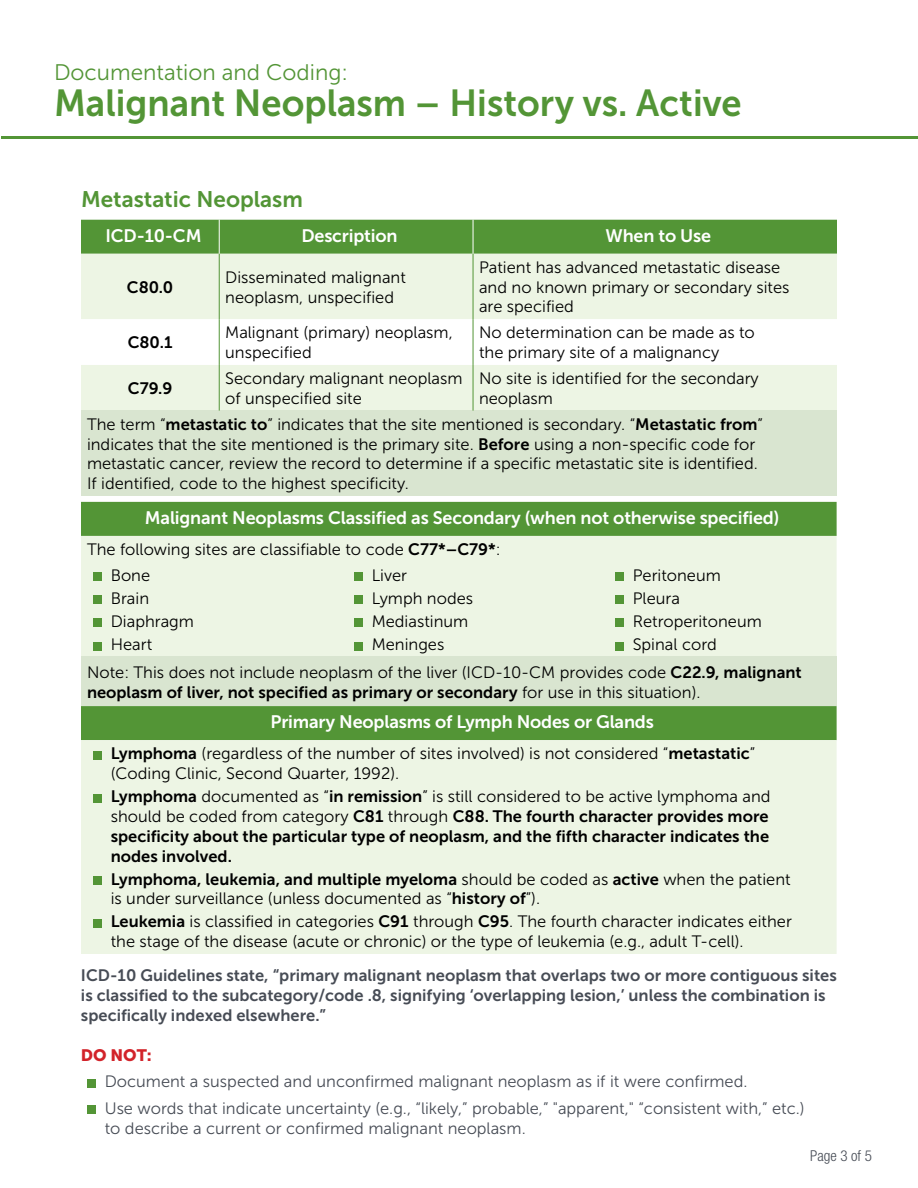
<style>
.page{position:relative;width:918px;height:1188px;background:#fff}
.page>*{position:absolute;margin:0;border:0;box-sizing:border-box;transform-origin:0 0}
.t1{font:37.5px "Museo Sans 700";color:#539536}
.t2{font:22.5px "Museo Sans 300";color:#539536}
.t3{font:22.5px "Museo Sans 700";color:#539536}
.t4{font:18px "Museo Sans 700";letter-spacing:-.01em;color:#fff}
.t5{font:16.5px/19.8px "Museo Sans 300";color:#000}
.t6{font:16.5px/19.8px "Museo Sans 700";color:#000;text-align:justify}
.t7{font:16.5px/26.5px "Museo Sans 300";color:#474c55}
.t8{font:16.5px/19.8px "Museo Sans 700";color:#474c55}
.t9{font:16.5px "Museo Sans 900";color:#d2232a}
.t10{font:300 condensed 15px "Helvetica Neue LT Std";color:#474c55}
.s1{font-family:"Museo Sans 700"}
.s2{font-family:"Museo Sans 300"}
</style>
<div class="page">
<hr style="left:1px;top:136px;width:917px;height:3px;background:#539536">
<div style="left:81px;top:220px;width:756px;height:34px;background:#539536"></div>
<div style="left:81px;top:254px;width:756px;height:157px;background:#edf5e4"></div>
<svg style="left:81px;top:319px;width:756px;height:46px"></svg>
<div style="left:81px;top:411px;width:756px;height:85px;background:#d9e5d0"></div>
<hr style="left:219px;top:220px;width:1px;height:34px;background:#fff">
<hr style="left:473px;top:220px;width:1px;height:34px;background:#fff">
<hr style="left:219px;top:254px;width:1px;height:65px;background:#539536">
<hr style="left:473px;top:254px;width:1px;height:65px;background:#539536">
<hr style="left:219px;top:319px;width:1px;height:46px;background:#539536">
<hr style="left:473px;top:319px;width:1px;height:46px;background:#539536">
<hr style="left:219px;top:365px;width:1px;height:46px;background:#539536">
<hr style="left:473px;top:365px;width:1px;height:46px;background:#539536">
<div style="left:81px;top:502px;width:756px;height:34px;background:#539536"></div>
<svg style="left:81px;top:536px;width:756px;height:418px;background:#deecd3"></svg>
<div style="left:81px;top:657px;width:756px;height:49px;background:#d9e5d0"></div>
<div style="left:94px;top:573px;width:8px;height:8px;background:#539536"></div>
<div style="left:94px;top:596px;width:8px;height:8px;background:#539536"></div>
<div style="left:94px;top:619px;width:8px;height:8px;background:#539536"></div>
<div style="left:94px;top:642px;width:8px;height:8px;background:#539536"></div>
<div style="left:355px;top:573px;width:8px;height:8px;background:#539536"></div>
<div style="left:355px;top:596px;width:8px;height:8px;background:#539536"></div>
<div style="left:355px;top:619px;width:8px;height:8px;background:#539536"></div>
<div style="left:355px;top:642px;width:8px;height:8px;background:#539536"></div>
<div style="left:616px;top:573px;width:8px;height:8px;background:#539536"></div>
<div style="left:616px;top:596px;width:8px;height:8px;background:#539536"></div>
<div style="left:616px;top:619px;width:8px;height:8px;background:#539536"></div>
<div style="left:616px;top:642px;width:8px;height:8px;background:#539536"></div>
<div style="left:94px;top:751px;width:8px;height:8px;background:#539536"></div>
<div style="left:94px;top:794px;width:8px;height:8px;background:#539536"></div>
<div style="left:94px;top:876px;width:8px;height:9px;background:#539536"></div>
<div style="left:94px;top:919px;width:8px;height:8px;background:#539536"></div>
<div style="left:88px;top:1079px;width:8px;height:8px;background:#539536"></div>
<div style="left:88px;top:1106px;width:8px;height:8px;background:#539536"></div>
<h2 class="t2" style="left:54px;top:60px;width:296px">Documentation and Coding:</h2>
<h1 class="t1" style="left:54px;top:82px;width:689px">Malignant Neoplasm – History vs. Active</h1>
<h2 class="t3" style="left:81px;top:187px;width:224px">Metastatic Neoplasm</h2>
<p class="t4" style="left:105px;top:226px;width:97px">ICD-10-CM</p>
<p class="t4" style="left:301px;top:226px;width:98px">Description</p>
<p class="t4" style="left:606px;top:226px;width:107px">When to Use</p>
<p class="t6" style="left:127px;top:277px;width:48px">C80.0</p>
<p class="t5" style="left:225px;top:267px;width:182px">Disseminated malignant neoplasm, unspecified</p>
<p class="t5" style="left:479px;top:257px;width:312px">Patient has advanced metastatic disease and no known primary or secondary sites are specified</p>
<p class="t6" style="left:128px;top:333px;width:46px">C80.1</p>
<p class="t5" style="left:225px;top:323px;width:229px">Malignant (primary) neoplasm, unspecified</p>
<p class="t5" style="left:479px;top:323px;width:277px">No determination can be made as to the primary site of a malignancy</p>
<p class="t6" style="left:128px;top:378px;width:46px">C79.9</p>
<p class="t5" style="left:225px;top:369px;width:239px">Secondary malignant neoplasm of unspecified site</p>
<p class="t5" style="left:479px;top:369px;width:281px">No site is identified for the secondary neoplasm</p>
<p class="t5" style="left:87px;top:414px;width:678px">The term “<span class="s1">metastatic to</span>” indicates that the site mentioned is secondary. “<span class="s1">Metastatic from</span>” indicates that the site mentioned is the primary site. <span class="s1">Before</span> using a non-specific code for metastatic cancer, review the record to determine if a specific metastatic site is identified.<br>If identified, code to the highest specificity.</p>
<p class="t4" style="left:145px;top:508px;width:636px">Malignant Neoplasms Classified as Secondary (when not otherwise specified)</p>
<p class="t5" style="left:111px;top:537px;width:391px;line-height:25.8px;text-indent:-24px">The following sites are classifiable to code <span class="s1">C77*–C79*</span>:<br>Bone</p>
<p class="t5" style="left:111px;top:587px;width:85px;line-height:23.1px">Brain<br>Diaphragm<br>Heart</p>
<p class="t5" style="left:372px;top:564px;width:103px;line-height:23.1px">Liver<br>Lymph nodes<br>Mediastinum<br>Meninges</p>
<p class="t5" style="left:633px;top:564px;width:131px;line-height:23.1px">Peritoneum<br>Pleura<br>Retroperitoneum<br>Spinal cord</p>
<p class="t5" style="left:87px;top:662px;width:716px">Note: This does not include neoplasm of the liver (ICD-10-CM provides code <span class="s1">C22.9, malignant</span></p>
<p class="t6" style="left:87px;top:682px;width:615px">neoplasm of liver, not specified as primary or secondary <span class="s2">for use in this situation).</span></p>
<p class="t4" style="left:270px;top:712px;width:385px">Primary Neoplasms of Lymph Nodes or Glands</p>
<p class="t5" style="left:111px;top:744px;width:646px"><span class="s1">Lymphoma</span> (regardless of the number of sites involved) is not considered “<span class="s1">metastatic</span>” (Coding Clinic, Second Quarter, 1992).</p>
<p class="t5" style="left:111px;top:787px;width:661px"><span class="s1">Lymphoma</span> documented as “<span class="s1">in remission</span>” is still considered to be active lymphoma and</p>
<p class="t6" style="left:111px;top:806px;width:660px"><span class="s2">should be coded from category</span> C81 <span class="s2">through</span> C88. The fourth character provides more specificity about the particular type of neoplasm, and the fifth character indicates the nodes involved.</p>
<p class="t6" style="left:111px;top:869px;width:681px">Lymphoma, leukemia, and multiple myeloma <span class="s2">should be coded as</span> active <span class="s2">when the patient</span></p>
<p class="t5" style="left:111px;top:887px;width:683px;line-height:23.1px">is under surveillance (unless documented as “<span class="s1">history of</span>”).<br><span class="s1">Leukemia</span> is classified in categories <span class="s1">C91</span> through <span class="s1">C95</span>. The fourth character indicates either</p>
<p class="t5" style="left:111px;top:932px;width:634px">the stage of the disease (acute or chronic) or the type of leukemia (e.g., adult T-cell).</p>
<p class="t8" style="left:81px;top:966px;width:757px">ICD-10 Guidelines state, “primary malignant neoplasm that overlaps two or more contiguous sites is classified to the subcategory/code .8, signifying ‘overlapping lesion,’ unless the combination is specifically indexed elsewhere.”</p>
<p class="t9" style="left:81px;top:1046px;width:72px">DO NOT:</p>
<p class="t7" style="left:105px;top:1069px;width:701px">Document a suspected and unconfirmed malignant neoplasm as if it were confirmed.<br>Use words that indicate uncertainty (e.g., “likely,” probable,” "apparent," “consistent with,” etc.)</p>
<p class="t7" style="left:105px;top:1115px;width:423px">to describe a current or confirmed malignant neoplasm.</p>
<p class="t10" style="left:810px;top:1147px;width:63px">Page 3 of 5</p>
</div>
